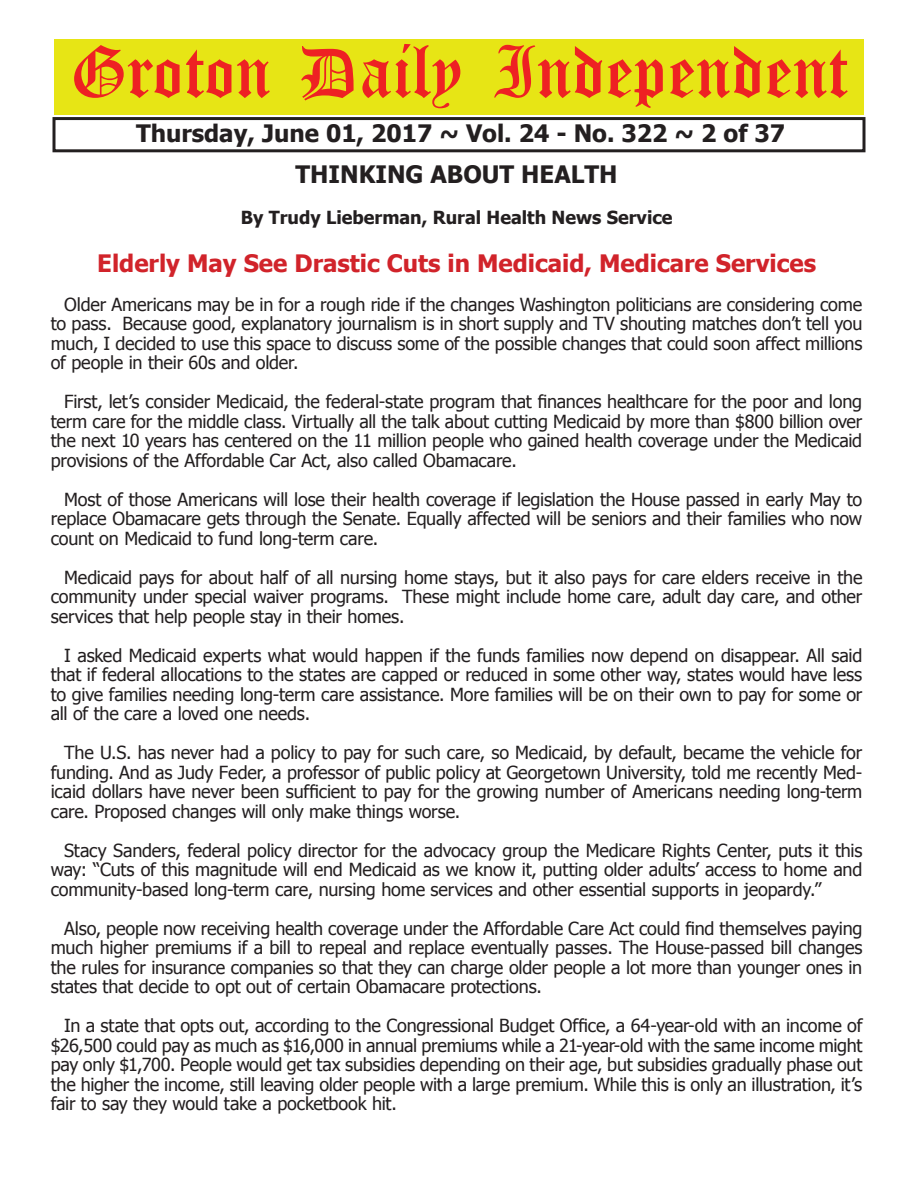
<style>
.page{position:relative;width:918px;height:1188px;background:#fff}
.page>*{position:absolute;margin:0;border:0;box-sizing:border-box;transform-origin:0 0}
.t1{font:54px "Old English Five";color:#ee2123}
.t2{font:700 24px/40.5px "Tahoma";color:#231f20;text-align:center}
.t3{font:700 24px "Tahoma";color:#d1232a}
.t4{font:18px/19.5px "Tahoma";letter-spacing:-.01em;color:#231f20;text-align:justify}
.t5{font:700 18px "Tahoma";color:#231f20}
</style>
<div class="page">
<div style="left:52px;top:117px;width:814px;height:35px;border:3px solid #231f20"></div>
<div style="left:54px;top:40px;width:810px;height:75px;background:#e7e515"></div>
<h1 class="t1" style="left:70px;top:47px;width:779px">Groton Daily Independent</h1>
<h2 class="t2" style="left:136px;top:112px;width:651px">Thursday, June 01, 2017 ~ Vol. 24 - No. 322 ~ 2 of 37<br>THINKING ABOUT HEALTH</h2>
<p class="t5" style="left:241px;top:204px;width:433px">By Trudy Lieberman, Rural Health News Service</p>
<h2 class="t3" style="left:97px;top:246px;width:720px">Elderly May See Drastic Cuts in Medicaid, Medicare Services</h2>
<p class="t4" style="left:51px;top:294px;width:813px;text-indent:14px">Older Americans may be in for a rough ride if the changes Washington politicians are considering come to pass. Because good, explanatory journalism is in short supply and TV shouting matches don’t tell you much, I decided to use this space to discuss some of the possible changes that could soon affect millions of people in their 60s and older.</p>
<p class="t4" style="left:51px;top:391px;width:813px;text-indent:14px">First, let’s consider Medicaid, the federal-state program that finances healthcare for the poor and long term care for the middle class. Virtually all the talk about cutting Medicaid by more than $800 billion over the next 10 years has centered on the 11 million people who gained health coverage under the Medicaid provisions of the Affordable Car Act, also called Obamacare.</p>
<p class="t4" style="left:51px;top:489px;width:813px;text-indent:14px">Most of those Americans will lose their health coverage if legislation the House passed in early May to replace Obamacare gets through the Senate. Equally affected will be seniors and their families who now count on Medicaid to fund long-term care.</p>
<p class="t4" style="left:51px;top:567px;width:813px;text-indent:14px">Medicaid pays for about half of all nursing home stays, but it also pays for care elders receive in the community under special waiver programs. These might include home care, adult day care, and other services that help people stay in their homes.</p>
<p class="t4" style="left:51px;top:645px;width:813px;text-indent:14px">I asked Medicaid experts what would happen if the funds families now depend on disappear. All said that if federal allocations to the states are capped or reduced in some other way, states would have less to give families needing long-term care assistance. More families will be on their own to pay for some or all of the care a loved one needs.</p>
<p class="t4" style="left:51px;top:742px;width:813px;text-indent:14px">The U.S. has never had a policy to pay for such care, so Medicaid, by default, became the vehicle for funding. And as Judy Feder, a professor of public policy at Georgetown University, told me recently Med&shy;icaid dollars have never been sufficient to pay for the growing number of Americans needing long-term care. Proposed changes will only make things worse.</p>
<p class="t4" style="left:51px;top:840px;width:813px;text-indent:14px">Stacy Sanders, federal policy director for the advocacy group the Medicare Rights Center, puts it this way: “Cuts of this magnitude will end Medicaid as we know it, putting older adults’ access to home and community-based long-term care, nursing home services and other essential supports in jeopardy.”</p>
<p class="t4" style="left:51px;top:918px;width:813px;text-indent:14px">Also, people now receiving health coverage under the Affordable Care Act could find themselves paying much higher premiums if a bill to repeal and replace eventually passes. The House-passed bill changes the rules for insurance companies so that they can charge older people a lot more than younger ones in states that decide to opt out of certain Obamacare protections.</p>
<p class="t4" style="left:51px;top:1015px;width:813px;text-indent:14px">In a state that opts out, according to the Congressional Budget Office, a 64-year-old with an income of $26,500 could pay as much as $16,000 in annual premiums while a 21-year-old with the same income might pay only $1,700. People would get tax subsidies depending on their age, but subsidies gradually phase out the higher the income, still leaving older people with a large premium. While this is only an illustration, it’s fair to say they would take a pocketbook hit.</p>
</div>
